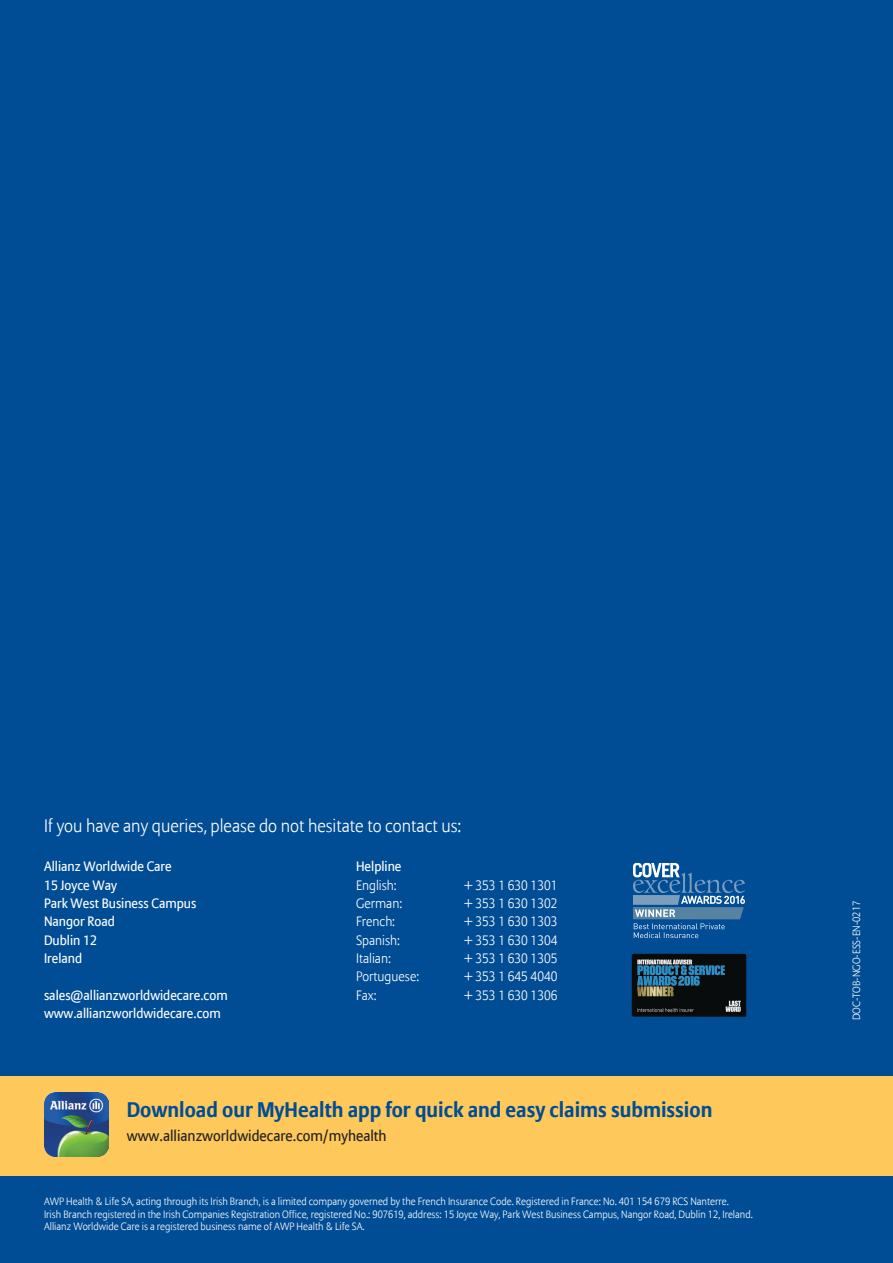
<style>
.page{position:relative;width:893px;height:1263px;background:#014d95}
.page>*{position:absolute;margin:0;border:0;box-sizing:border-box;transform-origin:0 0}
.Normal_1{font:700 21px "Allianz Sans";color:#014d95}
.Normal_1-2{font:300 18px "Allianz Sans";color:#fff}
.Normal_1-3{font:15px "Allianz Sans";color:#231f20}
.Normal_1-4{font:13.5px "Allianz Sans";color:#fff}
.Normal_1-5{font:300 13.5px "Allianz Sans";color:#fff}
.Normal_1-6{font:300 10.5px/12.6px "Allianz Sans";color:#fff}
.body_1{font:300 10.5px "Allianz Sans";color:#fff}
</style>
<div class="page">
<svg style="left:633px;top:863px;width:112px;height:75px"></svg>
<img style="left:632px;top:954px;width:114px;height:63px">
<div style="left:0;top:1076px;width:893px;height:99px;background:#fec85a"></div>
<img style="left:44px;top:1092px;width:65px;height:64px">
<p class="Normal_1-2" style="left:44px;top:815px;width:419px">If you have any queries, please do not hesitate to contact us:</p>
<p class="Normal_1-4" style="left:44px;top:858px;width:129px">Allianz Worldwide Care</p>
<p class="Normal_1-4" style="left:44px;top:877px;width:74px">15 Joyce Way</p>
<p class="Normal_1-4" style="left:44px;top:895px;width:154px">Park West Business Campus</p>
<p class="Normal_1-4" style="left:44px;top:913px;width:72px">Nangor Road</p>
<p class="Normal_1-4" style="left:44px;top:932px;width:55px">Dublin 12</p>
<p class="Normal_1-4" style="left:44px;top:950px;width:40px">Ireland</p>
<p class="Normal_1-4" style="left:44px;top:987px;width:185px">sales@allianzworldwidecare.com</p>
<p class="Normal_1-4" style="left:44px;top:1005px;width:178px">www.allianzworldwidecare.com</p>
<p class="Normal_1-4" style="left:356px;top:858px;width:47px">Helpline</p>
<p class="Normal_1-5" style="left:356px;top:877px;width:42px">English:</p>
<p class="Normal_1-5" style="left:464px;top:877px;width:95px">+ 353 1 630 1301</p>
<p class="Normal_1-5" style="left:356px;top:895px;width:48px">German:</p>
<p class="Normal_1-5" style="left:464px;top:895px;width:95px">+ 353 1 630 1302</p>
<p class="Normal_1-5" style="left:356px;top:913px;width:40px">French:</p>
<p class="Normal_1-5" style="left:464px;top:913px;width:95px">+ 353 1 630 1303</p>
<p class="Normal_1-5" style="left:356px;top:932px;width:45px">Spanish:</p>
<p class="Normal_1-5" style="left:464px;top:932px;width:95px">+ 353 1 630 1304</p>
<p class="Normal_1-5" style="left:356px;top:950px;width:36px">Italian:</p>
<p class="Normal_1-5" style="left:464px;top:950px;width:95px">+ 353 1 630 1305</p>
<p class="Normal_1-5" style="left:356px;top:968px;width:64px">Portuguese:</p>
<p class="Normal_1-5" style="left:464px;top:968px;width:95px">+ 353 1 645 4040</p>
<p class="Normal_1-5" style="left:356px;top:987px;width:22px">Fax:</p>
<p class="Normal_1-5" style="left:464px;top:987px;width:95px">+ 353 1 630 1306</p>
<p class="Normal_1" style="left:127px;top:1096px;width:587px">Download our MyHealth app for quick and easy claims submission</p>
<p class="Normal_1-3" style="left:127px;top:1126px;width:261px">www.allianzworldwidecare.com/myhealth</p>
<p class="Normal_1-6" style="left:44px;top:1195px;width:710px">AWP Health &amp; Life SA, acting through its Irish Branch, is a limited company governed by the French Insurance Code. Registered in France: No. 401 154 679 RCS Nanterre.<br>Irish Branch registered in the Irish Companies Registration Office, registered No.: 907619, address: 15 Joyce Way, Park West Business Campus, Nangor Road, Dublin 12, Ireland.<br>Allianz Worldwide Care is a registered business name of AWP Health &amp; Life SA.</p>
<p class="body_1" style="left:850px;top:1020px;width:121px;rotate:-90deg">DOC-TOB-NGO-ESS-EN-0217</p>
</div>
